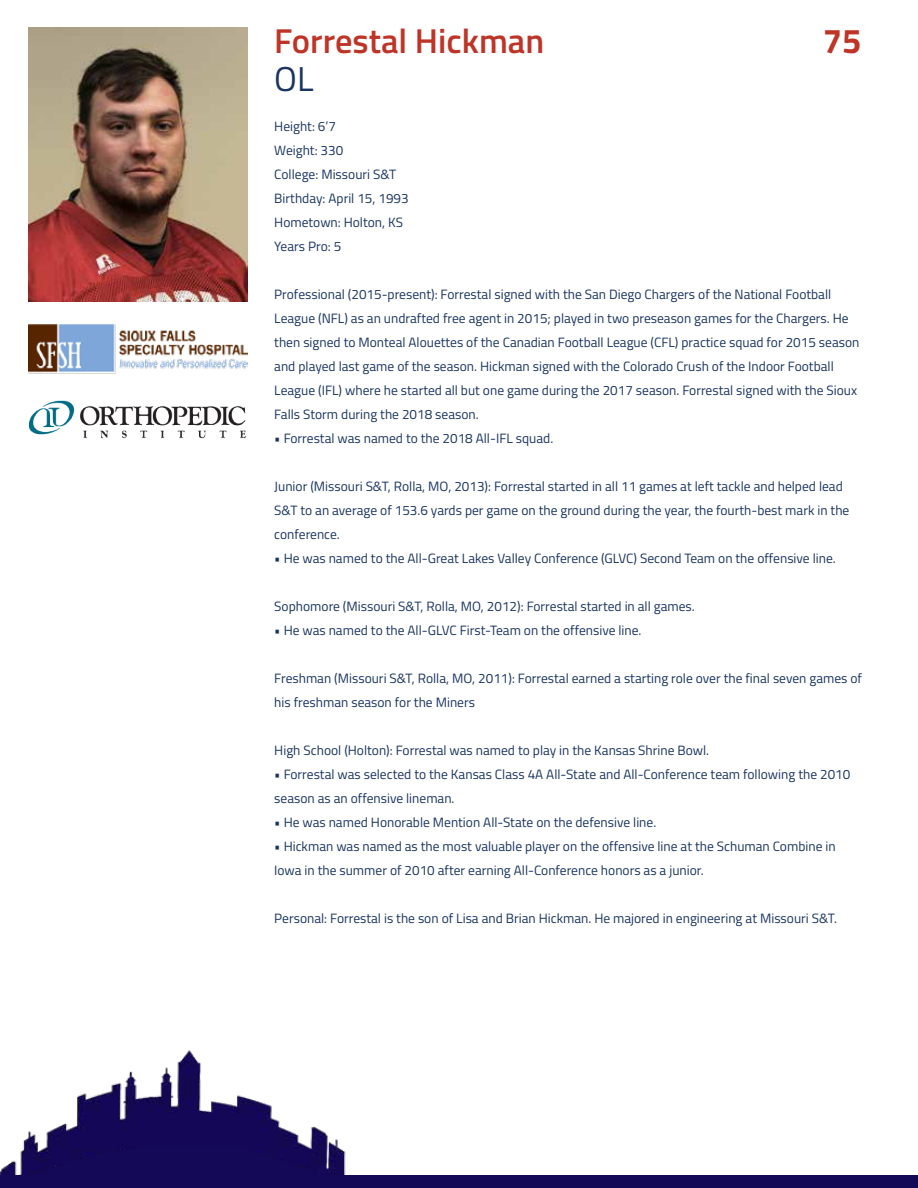
<style>
.page{position:relative;width:918px;height:1188px;background:#fff}
.page>*{position:absolute;margin:0;border:0;box-sizing:border-box;transform-origin:0 0}
.t1{font:600 34.5px "Titillium";color:#be3527}
.t2{font:700 34.5px "Titillium";color:#be3527}
.t3{font:34.5px "Titillium";color:#1a3561}
.t4{font:13.5px/24px "Titillium";color:#1a3561}
</style>
<div class="page">
<img style="left:28px;top:27px;width:220px;height:274px">
<img style="left:0;top:1050px;width:338px;height:125px">
<svg style="left:4px;top:1146px;width:342px;height:29px;background:#20155d"></svg>
<div style="left:0;top:1175px;width:918px;height:13px;background:#140956"></div>
<img style="left:28px;top:400px;width:218px;height:39px">
<img style="left:28px;top:324px;width:220px;height:50px">
<h1 class="t1" style="left:274px;top:15px;width:271px">Forrestal Hickman</h1>
<h1 class="t2" style="left:823px;top:14px;width:40px">75</h1>
<h1 class="t3" style="left:274px;top:54px;width:41px">OL</h1>
<p class="t4" style="left:274px;top:113px;width:136px">Height: 6’7<br>Weight: 330<br>College: Missouri S&amp;T<br>Birthday: April 15, 1993<br>Hometown: Holton, KS<br>Years Pro: 5</p>
<p class="t4" style="left:274px;top:281px;width:587px">Professional (2015-present): Forrestal signed with the San Diego Chargers of the National Football League (NFL) as an undrafted free agent in 2015; played in two preseason games for the Chargers. He then signed to Monteal Alouettes of the Canadian Football League (CFL) practice squad for 2015 season and played last game of the season. Hickman signed with the Colorado Crush of the Indoor Football League (IFL) where he started all but one game during the 2017 season. Forrestal signed with the Sioux Falls Storm during the 2018 season.</p>
<p class="t4" style="left:274px;top:425px;width:280px">• Forrestal was named to the 2018 All-IFL squad.</p>
<p class="t4" style="left:274px;top:473px;width:577px">Junior (Missouri S&amp;T, Rolla, MO, 2013): Forrestal started in all 11 games at left tackle and helped lead<br>S&amp;T to an average of 153.6 yards per game on the ground during the year, the fourth-best mark in the conference.</p>
<p class="t4" style="left:274px;top:545px;width:563px">• He was named to the All-Great Lakes Valley Conference (GLVC) Second Team on the offensive line.</p>
<p class="t4" style="left:274px;top:593px;width:422px">Sophomore (Missouri S&amp;T, Rolla, MO, 2012): Forrestal started in all games.</p>
<p class="t4" style="left:274px;top:617px;width:369px">• He was named to the All-GLVC First-Team on the offensive line.</p>
<p class="t4" style="left:274px;top:665px;width:589px">Freshman (Missouri S&amp;T, Rolla, MO, 2011): Forrestal earned a starting role over the final seven games of his freshman season for the Miners</p>
<p class="t4" style="left:274px;top:737px;width:436px">High School (Holton): Forrestal was named to play in the Kansas Shrine Bowl.</p>
<p class="t4" style="left:274px;top:761px;width:578px">• Forrestal was selected to the Kansas Class 4A All-State and All-Conference team following the 2010 season as an offensive lineman.</p>
<p class="t4" style="left:274px;top:809px;width:383px">• He was named Honorable Mention All-State on the defensive line.</p>
<p class="t4" style="left:274px;top:833px;width:563px">• Hickman was named as the most valuable player on the offensive line at the Schuman Combine in<br>Iowa in the summer of 2010 after earning All-Conference honors as a junior.</p>
<p class="t4" style="left:274px;top:905px;width:564px">Personal: Forrestal is the son of Lisa and Brian Hickman. He majored in engineering at Missouri S&amp;T.</p>
</div>
